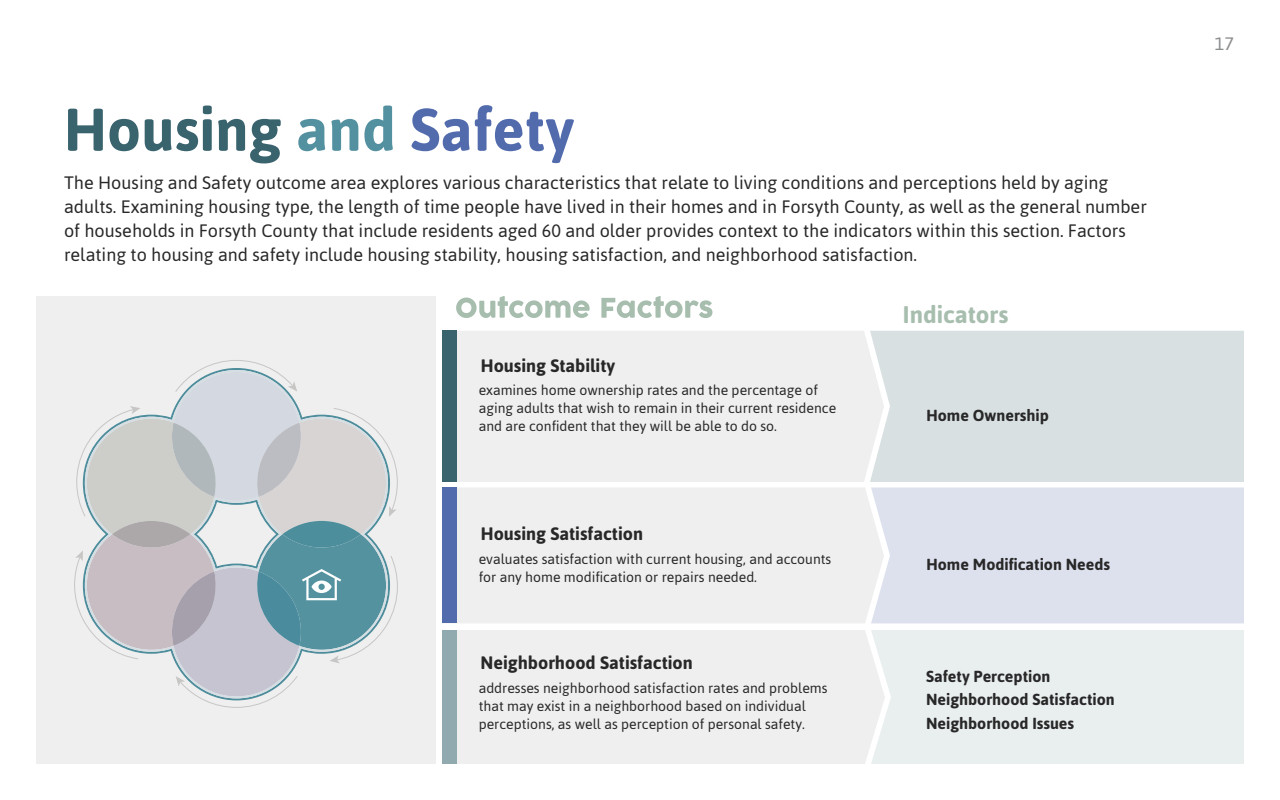
<style>
.page{position:relative;width:1280px;height:800px;background:#fff}
.page>*{position:absolute;margin:0;border:0;box-sizing:border-box;transform-origin:0 0}
.t1{font:700 60px "Asap";color:#39636d}
.t2{font:700 24px "Asap";color:#a7beaf}
.t3{font:18px/24px "Asap";color:#292829}
.t4{font:700 18px "Asap";color:#292829}
.t5{font:18px "Asap";color:#8a8c8e}
.t6{font:700 16px/23.5px "Asap";color:#292829}
.t7{font:14px/18px "Asap";color:#292829}
.s1{color:#5491a0}
.s2{color:#526bad}
</style>
<div class="page">
<div style="left:36px;top:296px;width:400px;height:468px;background:#efeff0"></div>
<svg style="left:74px;top:360px;width:324px;height:348px"></svg>
<div style="left:456px;top:331px;width:414px;height:151px;background:#efeff0"></div>
<div style="left:456px;top:487px;width:415px;height:136px;background:#efeff0"></div>
<div style="left:456px;top:630px;width:415px;height:134px;background:#efeff0"></div>
<div style="left:442px;top:331px;width:14px;height:151px;background:#39636d"></div>
<div style="left:442px;top:487px;width:14px;height:136px;background:#526bad"></div>
<div style="left:442px;top:630px;width:14px;height:134px;background:#91aab0"></div>
<svg style="left:456px;top:296px;width:256px;height:22px"></svg>
<div style="left:870px;top:331px;width:374px;height:151px;background:#d8e0e2"></div>
<div style="left:871px;top:487px;width:373px;height:136px;background:#dde1ee"></div>
<div style="left:871px;top:630px;width:373px;height:134px;background:#e9eeef"></div>
<h1 class="t1" style="left:63px;top:89px;width:513px">Housing <span class="s1">and</span> <span class="s2">Safety</span></h1>
<p class="t3" style="left:64px;top:170px;width:1084px">The Housing and Safety outcome area explores various characteristics that relate to living conditions and perceptions held by aging adults. Examining housing type, the length of time people have lived in their homes and in Forsyth County, as well as the general number of households in Forsyth County that include residents aged 60 and older provides context to the indicators within this section. Factors relating to housing and safety include housing stability, housing satisfaction, and neighborhood satisfaction.</p>
<p class="t4" style="left:480px;top:353px;width:136px">Housing Stability</p>
<p class="t7" style="left:479px;top:381px;width:359px">examines home ownership rates and the percentage of aging adults that wish to remain in their current residence and are confident that they will be able to do so.</p>
<p class="t4" style="left:480px;top:522px;width:164px">Housing Satisfaction</p>
<p class="t7" style="left:479px;top:549px;width:354px">evaluates satisfaction with current housing, and accounts for any home modification or repairs needed.</p>
<p class="t4" style="left:480px;top:651px;width:214px">Neighborhood Satisfaction</p>
<p class="t7" style="left:479px;top:678px;width:350px">addresses neighborhood satisfaction rates and problems that may exist in a neighborhood based on individual perceptions, as well as perception of personal safety.</p>
<h2 class="t2" style="left:903px;top:299px;width:107px">Indicators</h2>
<p class="t6" style="left:926px;top:403px;width:124px">Home Ownership</p>
<p class="t6" style="left:926px;top:552px;width:186px">Home Modification Needs</p>
<p class="t6" style="left:926px;top:664px;width:190px">Safety Perception<br>Neighborhood Satisfaction<br>Neighborhood Issues</p>
<p class="t5" style="left:1215px;top:32px;width:21px">17</p>
</div>
